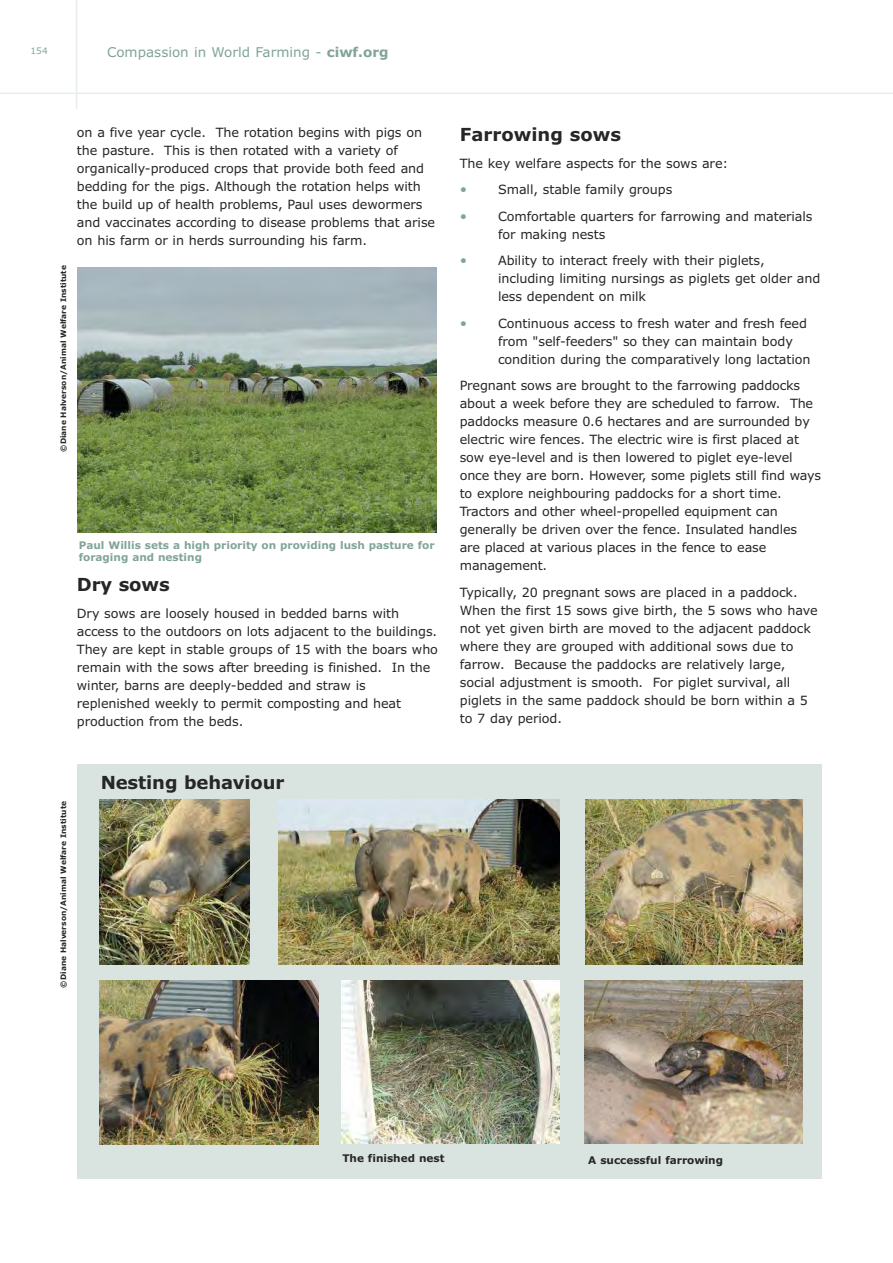
<style>
.page{position:relative;width:893px;height:1263px;background:#fff}
.page>*{position:absolute;margin:0;border:0;box-sizing:border-box;transform-origin:0 0}
.t1{font:700 18px "Verdana";letter-spacing:-.005em;color:#272627}
.t2{font:13.5px "Verdana";color:#81a498}
.t3{font:12.75px/18px "Verdana";letter-spacing:-.005em;color:#272627}
.t4{font:700 10.5px/12.6px "Verdana";color:#81a498}
.t5{font:700 10.5px "Verdana";color:#272627}
.t6{font:9px "Verdana";color:#81a498}
.t7{font:700 7.5px "Verdana";color:#272627}
.s1{font-weight:700}
.s2{font-size:13.5px;color:#81a498}
</style>
<div class="page">
<hr style="left:0;top:93px;width:893px;height:1px;background:#e6edeb">
<hr style="left:76px;top:0;width:1px;height:109px;background:#e6edeb">
<div style="left:77px;top:764px;width:744px;height:415px;background:#d9e4e0"></div>
<img style="left:77px;top:267px;width:360px;height:266px">
<img style="left:99px;top:800px;width:150px;height:164px">
<img style="left:278px;top:799px;width:282px;height:165px">
<img style="left:586px;top:800px;width:217px;height:164px">
<img style="left:99px;top:980px;width:219px;height:164px">
<img style="left:341px;top:980px;width:219px;height:164px">
<img style="left:584px;top:980px;width:219px;height:164px">
<p class="t6" style="left:31px;top:46px;width:19px">154</p>
<p class="t2" style="left:107px;top:45px;width:283px">Compassion in World Farming - <span class="s1">ciwf.org</span></p>
<p class="t7" style="left:59px;top:452px;width:188px;rotate:-90deg">©Diane Halverson/Animal Welfare Institute</p>
<p class="t3" style="left:77px;top:124px;width:360px">on a five year cycle. The rotation begins with pigs on the pasture. This is then rotated with a variety of organically-produced crops that provide both feed and bedding for the pigs. Although the rotation helps with the build up of health problems, Paul uses dewormers and vaccinates according to disease problems that arise on his farm or in herds surrounding his farm.</p>
<p class="t4" style="left:79px;top:539px;width:357px">Paul Willis sets a high priority on providing lush pasture for foraging and nesting</p>
<p class="t1" style="left:77px;top:575px;width:94px">Dry sows</p>
<p class="t3" style="left:77px;top:604px;width:363px">Dry sows are loosely housed in bedded barns with access to the outdoors on lots adjacent to the buildings.<br>They are kept in stable groups of 15 with the boars who remain with the sows after breeding is finished. In the winter, barns are deeply-bedded and straw is replenished weekly to permit composting and heat production from the beds.</p>
<p class="t7" style="left:59px;top:987px;width:188px;rotate:-90deg">©Diane Halverson/Animal Welfare Institute</p>
<p class="t1" style="left:101px;top:772px;width:185px">Nesting behaviour</p>
<p class="t1" style="left:460px;top:125px;width:163px">Farrowing sows</p>
<p class="t3" style="left:460px;top:154px;width:270px">The key welfare aspects for the sows are:</p>
<p class="t3" style="left:460px;top:181px;width:214px"><span class="s2">•</span> Small, stable family groups</p>
<p class="t3" style="left:498px;top:207px;width:316px;text-indent:-38px"><span class="s2">•</span> Comfortable quarters for farrowing and materials for making nests</p>
<p class="t3" style="left:498px;top:252px;width:324px;text-indent:-38px"><span class="s2">•</span> Ability to interact freely with their piglets, including limiting nursings as piglets get older and less dependent on milk</p>
<p class="t3" style="left:498px;top:314px;width:314px;text-indent:-38px"><span class="s2">•</span> Continuous access to fresh water and fresh feed from "self-feeders" so they can maintain body condition during the comparatively long lactation</p>
<p class="t3" style="left:460px;top:377px;width:363px">Pregnant sows are brought to the farrowing paddocks about a week before they are scheduled to farrow. The paddocks measure 0.6 hectares and are surrounded by electric wire fences. The electric wire is first placed at sow eye-level and is then lowered to piglet eye-level once they are born. However, some piglets still find ways to explore neighbouring paddocks for a short time.<br>Tractors and other wheel-propelled equipment can generally be driven over the fence. Insulated handles<br>are placed at various places in the fence to ease management.</p>
<p class="t3" style="left:460px;top:583px;width:359px">Typically, 20 pregnant sows are placed in a paddock.<br>When the first 15 sows give birth, the 5 sows who have not yet given birth are moved to the adjacent paddock where they are grouped with additional sows due to farrow. Because the paddocks are relatively large, social adjustment is smooth. For piglet survival, all piglets in the same paddock should be born within a 5 to 7 day period.</p>
<p class="t5" style="left:342px;top:1152px;width:104px">The finished nest</p>
<p class="t5" style="left:588px;top:1154px;width:136px">A successful farrowing</p>
</div>
